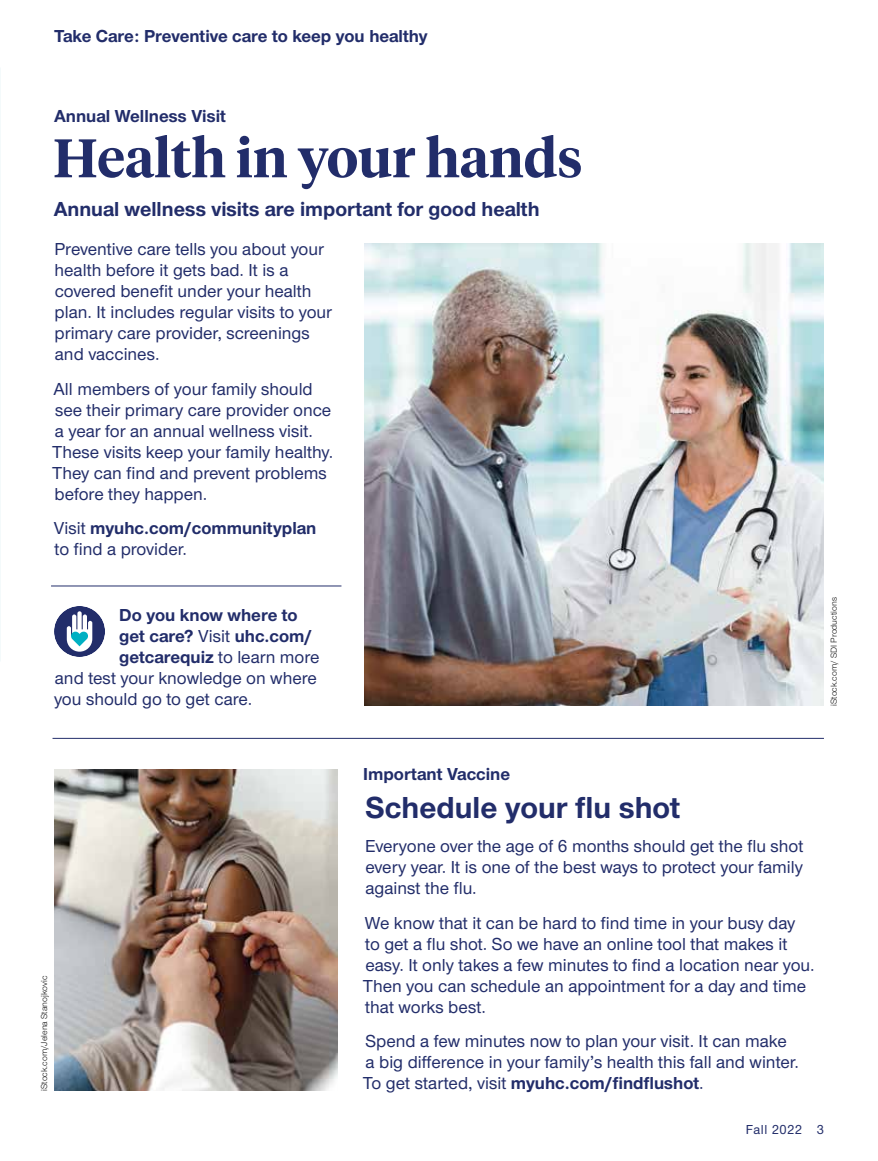
<style>
.page{position:relative;width:878px;height:1161px;background:#fff}
.page>*{position:absolute;margin:0;border:0;box-sizing:border-box;transform-origin:0 0}
.Hed_serif_primary_AM{font:600 54px "UHC Serif Headline";color:#222d6a}
.Hed_sans_primary_AMC{font:700 31.5px "UHC Sans";color:#222d6a}
.Deck_AMC{font:700 21px "UHC Sans";color:#222d6a}
.Sans_no_indent_AMC{font:500 18px/21px "UHC Sans";color:#222d6a}
.Sans_no_indent_AMC-2{font:700 18px/21px "UHC Sans";color:#222d6a}
.CTA_new_AMC{font:700 18px "UHC Sans";color:#222d6a}
.CTA_new_AMC-2{font:500 18px "UHC Sans";color:#222d6a}
.Folio_R_AMC{font:500 13.5px "UHC Sans";letter-spacing:.04em;color:#222d6a}
.Legal_language_AMC{font:9px "UHC Sans";color:#121212}
.s1{font-weight:500}
.s2{font-weight:700}
</style>
<div class="page">
<hr style="left:52px;top:738px;width:772px;height:1px;background:#222d6a">
<img style="left:364px;top:243px;width:460px;height:463px">
<img style="left:54px;top:770px;width:284px;height:321px">
<div style="left:54px;top:606px;width:51px;height:51px;background:#222d6a;border-radius:50%"></div>
<svg style="left:67px;top:611px;width:25px;height:41px"></svg>
<hr style="left:51px;top:586px;width:290px;height:1px;background:#222d6a">
<p class="Sans_no_indent_AMC-2" style="left:54px;top:25px;width:375px">Take Care: Preventive care to keep you healthy</p>
<p class="Sans_no_indent_AMC-2" style="left:54px;top:104px;width:173px">Annual Wellness Visit</p>
<p class="Hed_serif_primary_AM" style="left:53px;top:121px;width:531px">Health in your hands</p>
<p class="Deck_AMC" style="left:54px;top:195px;width:487px">Annual wellness visits are important for good health</p>
<p class="Sans_no_indent_AMC" style="left:54px;top:238px;width:279px">Preventive care tells you about your health before it gets bad. It is a covered benefit under your health plan. It includes regular visits to your primary care provider, screenings and vaccines.</p>
<p class="Sans_no_indent_AMC" style="left:52px;top:377px;width:282px">All members of your family should see their primary care provider once a year for an annual wellness visit.<br>These visits keep your family healthy.<br>They can find and prevent problems before they happen.</p>
<p class="Sans_no_indent_AMC-2" style="left:54px;top:517px;width:264px"><span class="s1">Visit</span> myuhc.com/communityplan <span class="s1">to find a provider.</span></p>
<p class="CTA_new_AMC" style="left:119px;top:603px;width:180px">Do you know where to</p>
<p class="CTA_new_AMC" style="left:119px;top:624px;width:195px">get care? <span class="s1">Visit</span> uhc.com/</p>
<p class="CTA_new_AMC" style="left:119px;top:645px;width:202px">getcarequiz <span class="s1">to learn more</span></p>
<p class="CTA_new_AMC-2" style="left:55px;top:666px;width:263px">and test your knowledge on where</p>
<p class="CTA_new_AMC-2" style="left:54px;top:687px;width:199px">you should go to get care.</p>
<p class="Legal_language_AMC" style="left:38px;top:1091px;width:116px;rotate:-90deg">iStock.com/Jelena Stanojkovic</p>
<p class="Legal_language_AMC" style="left:827px;top:706px;width:110px;rotate:-90deg">iStock.com/ SDI Productions</p>
<p class="Sans_no_indent_AMC-2" style="left:363px;top:763px;width:148px">Important Vaccine</p>
<p class="Hed_sans_primary_AMC" style="left:365px;top:786px;width:316px">Schedule your flu shot</p>
<p class="Sans_no_indent_AMC" style="left:365px;top:835px;width:440px;text-align:justify">Everyone over the age of 6 months should get the flu shot every year. It is one of the best ways to protect your family against the flu.</p>
<p class="Sans_no_indent_AMC" style="left:363px;top:911px;width:453px">We know that it can be hard to find time in your busy day<br>to get a flu shot. So we have an online tool that makes it easy. It only takes a few minutes to find a location near you.<br>Then you can schedule an appointment for a day and time that works best.</p>
<p class="Sans_no_indent_AMC" style="left:363px;top:1030px;width:437px">Spend a few minutes now to plan your visit. It can make<br>a big difference in your family’s health this fall and winter.<br>To get started, visit <span class="s2">myuhc.com/findflushot</span>.</p>
<p class="Folio_R_AMC" style="left:745px;top:1120px;width:80px">Fall 2022 3</p>
</div>
